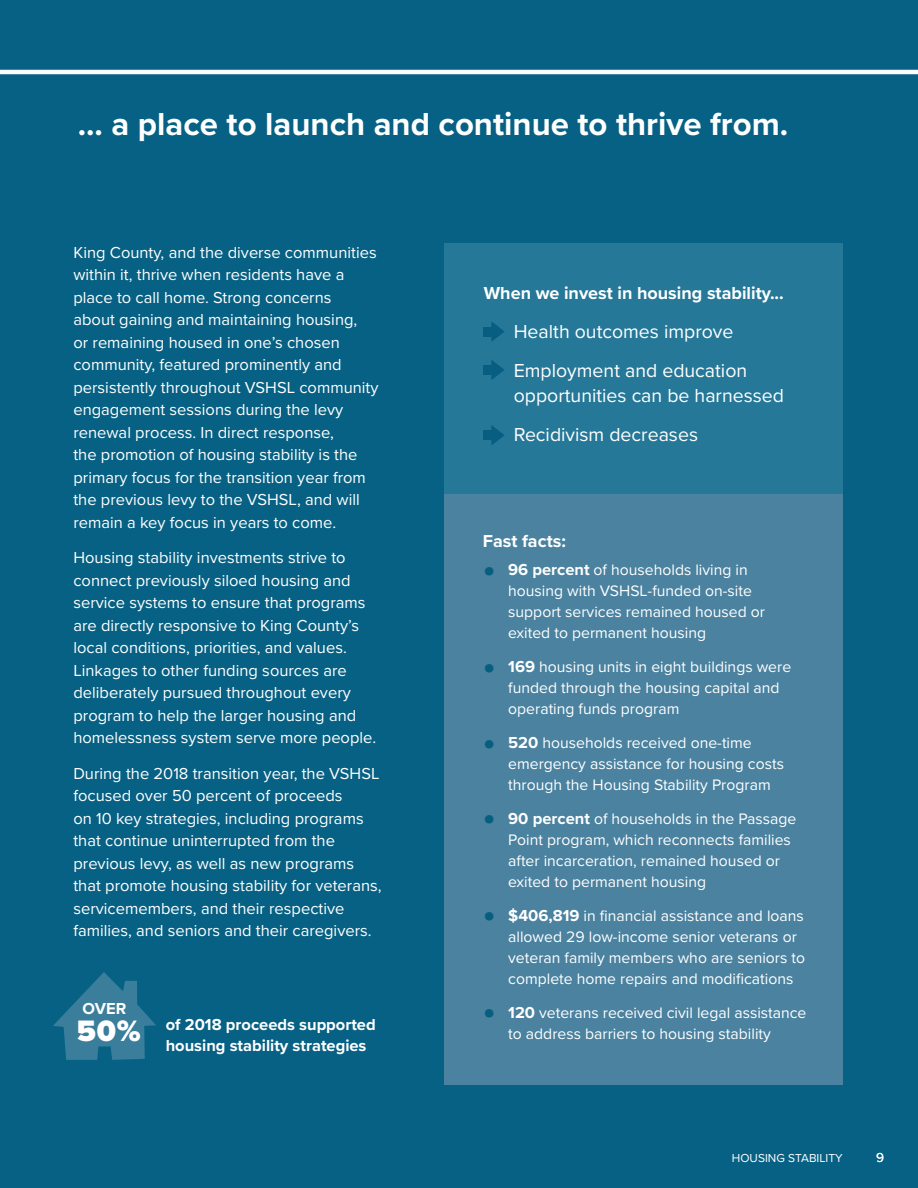
<style>
.page{position:relative;width:918px;height:1188px;background:#076184}
.page>*{position:absolute;margin:0;border:0;box-sizing:border-box;transform-origin:0 0}
.t1{font:700 33px "Proxima Nova";color:#fff}
.t2{font:900 30.6px "Proxima Nova";color:#fff}
.t3{font:19.5px/38.4px "Proxima Nova";color:#fff}
.t4{font:700 18px "Proxima Nova";color:#fff}
.t5{font:16.5px/22.5px "Proxima Nova";color:#fff}
.t6{font:700 16.5px/21px "Proxima Nova";color:#fff}
.t7{font:15.75px/21px "Proxima Nova";color:#fff}
.t8{font:13.5px "Proxima Nova";color:#fff}
.t9{font:12px "Proxima Nova";color:#fff}
.s1{font-weight:700;font-size:36px;color:#075e80}
.s2{font-weight:700;font-size:16.5px}
</style>
<div class="page">
<div style="left:444px;top:243px;width:398px;height:841px;background:#4a82a0"></div>
<div style="left:444px;top:243px;width:398px;height:251px;background:#257898"></div>
<svg style="left:0;top:69px;width:918px;height:6px"></svg>
<svg style="left:53px;top:972px;width:103px;height:88px"></svg>
<div style="left:484px;top:327px;width:12px;height:9px;background:#075e80"></div>
<svg style="left:491px;top:322px;width:14px;height:20px"></svg>
<div style="left:484px;top:365px;width:12px;height:10px;background:#075e80"></div>
<svg style="left:491px;top:360px;width:13px;height:20px"></svg>
<div style="left:484px;top:430px;width:12px;height:10px;background:#075e80"></div>
<svg style="left:491px;top:425px;width:13px;height:20px"></svg>
<h1 class="t1" style="left:78px;top:99px;width:712px">... a place to launch and continue to thrive from.</h1>
<p class="t5" style="left:73px;top:240px;width:307px">King County, and the diverse communities within it, thrive when residents have a place to call home. Strong concerns<br>about gaining and maintaining housing,<br>or remaining housed in one’s chosen community, featured prominently and persistently throughout VSHSL community engagement sessions during the levy renewal process. In direct response,<br>the promotion of housing stability is the primary focus for the transition year from the previous levy to the VSHSL, and will remain a key focus in years to come.</p>
<p class="t5" style="left:73px;top:546px;width:304px">Housing stability investments strive to connect previously siloed housing and service systems to ensure that programs are directly responsive to King County’s local conditions, priorities, and values.<br>Linkages to other funding sources are deliberately pursued throughout every program to help the larger housing and homelessness system serve more people.</p>
<p class="t5" style="left:73px;top:761px;width:310px">During the 2018 transition year, the VSHSL focused over 50 percent of proceeds<br>on 10 key strategies, including programs that continue uninterrupted from the previous levy, as well as new programs that promote housing stability for veterans, servicemembers, and their respective families, and seniors and their caregivers.</p>
<p class="t4" style="left:484px;top:280px;width:302px">When we invest in housing stability...</p>
<p class="t3" style="left:514px;top:312px;width:235px">Health outcomes improve<br>Employment and education</p>
<p class="t3" style="left:514px;top:376px;width:272px">opportunities can be harnessed<br>Recidivism decreases</p>
<p class="t4" style="left:483px;top:528px;width:85px">Fast facts:</p>
<p class="t7" style="left:508px;top:559px;width:258px;text-indent:-25px"><span class="s1">•</span> <span class="s2">96 percent</span> of households living in housing with VSHSL-funded on-site support services remained housed or exited to permanent housing</p>
<p class="t7" style="left:508px;top:656px;width:284px;text-indent:-26px"><span class="s1">•</span> <span class="s2">169</span> housing units in eight buildings were funded through the housing capital and operating funds program</p>
<p class="t7" style="left:508px;top:732px;width:277px;text-indent:-26px"><span class="s1">•</span> <span class="s2">520</span> households received one-time emergency assistance for housing costs through the Housing Stability Program</p>
<p class="t7" style="left:508px;top:808px;width:290px;text-indent:-25px"><span class="s1">•</span> <span class="s2">90 percent</span> of households in the Passage Point program, which reconnects families after incarceration, remained housed or exited to permanent housing</p>
<p class="t7" style="left:508px;top:904px;width:298px;text-indent:-25px"><span class="s1">•</span> <span class="s2">$406,819</span> in financial assistance and loans allowed 29 low-income senior veterans or veteran family members who are seniors to complete home repairs and modifications</p>
<p class="t7" style="left:483px;top:1001px;width:325px"><span class="s1">•</span> <span class="s2">120</span> veterans received civil legal assistance</p>
<p class="t6" style="left:83px;top:998px;width:45px">OVER</p>
<p class="t6" style="left:166px;top:1014px;width:212px">of 2018 proceeds supported housing stability strategies</p>
<h2 class="t2" style="left:77px;top:1008px;width:66px">50%</h2>
<p class="t7" style="left:508px;top:1022px;width:264px">to address barriers to housing stability</p>
<p class="t9" style="left:732px;top:1149px;width:112px">HOUSING STABILITY</p>
<p class="t8" style="left:876px;top:1147px;width:9px">9</p>
</div>
